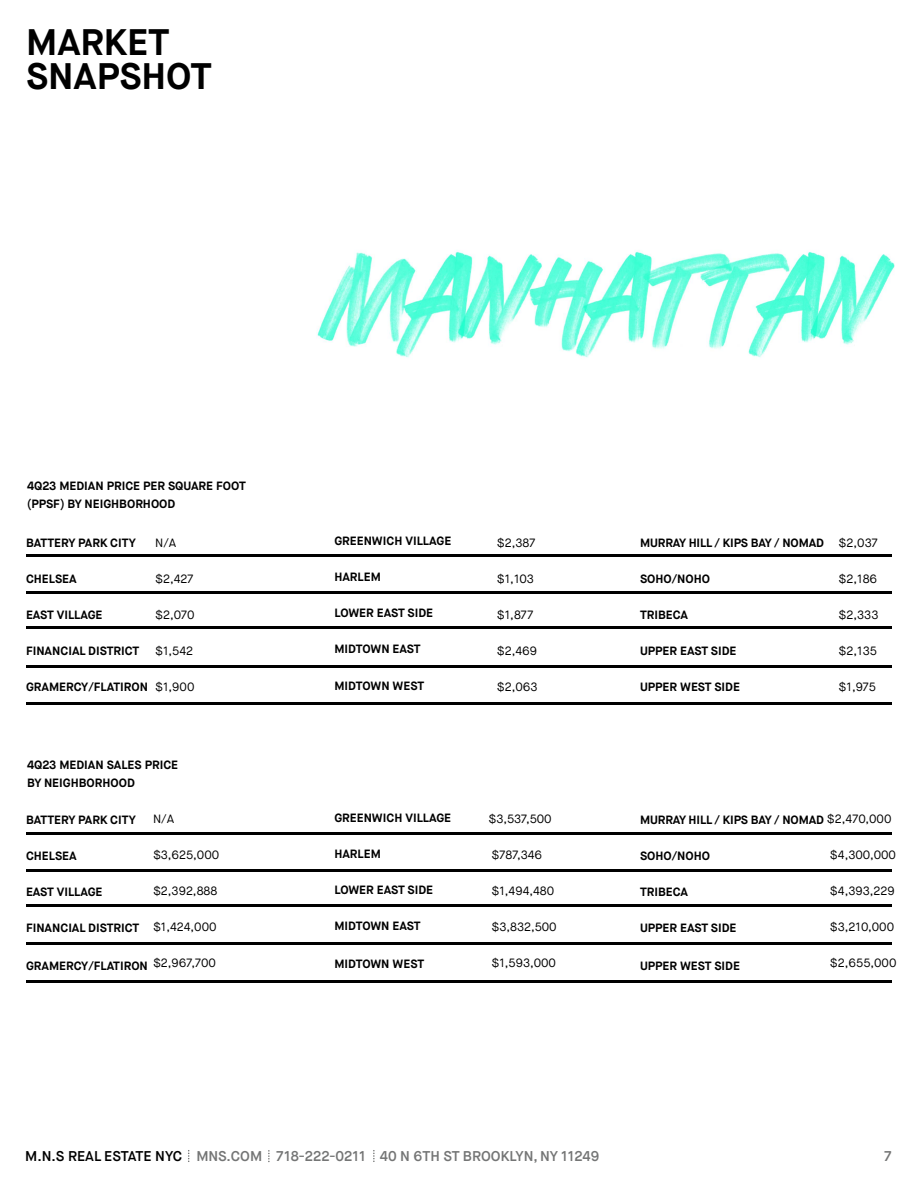
<style>
.page{position:relative;width:918px;height:1188px;background:#fff}
.page>*{position:absolute;margin:0;border:0;box-sizing:border-box;transform-origin:0 0}
.t1{font:700 36.9px/34.5px "Maison Neue";color:#000}
.t2{font:600 14.1px "Maison Neue";color:#747575}
.t3{font:700 12px/18px "Maison Neue";color:#000}
.t4{font:12px "Maison Neue";color:#000}
.s1{color:#000}
</style>
<div class="page">
<svg style="left:268px;top:1150px;width:2px;height:12px"></svg>
<svg style="left:373px;top:1150px;width:2px;height:12px"></svg>
<img style="left:317px;top:251px;width:578px;height:107px">
<hr style="left:26px;top:554px;width:866px;height:3px;background:#000">
<hr style="left:26px;top:702px;width:866px;height:3px;background:#000">
<hr style="left:26px;top:591px;width:866px;height:3px;background:#000">
<hr style="left:26px;top:626px;width:866px;height:3px;background:#000">
<hr style="left:26px;top:665px;width:866px;height:3px;background:#000">
<hr style="left:26px;top:832px;width:866px;height:3px;background:#000">
<hr style="left:26px;top:980px;width:866px;height:3px;background:#000">
<hr style="left:26px;top:869px;width:866px;height:3px;background:#000">
<hr style="left:26px;top:904px;width:866px;height:3px;background:#000">
<hr style="left:26px;top:942px;width:866px;height:3px;background:#000">
<h1 class="t1" style="left:26px;top:25px;width:187px">MARKET<br>SNAPSHOT</h1>
<p class="t3" style="left:27px;top:477px;width:220px">4Q23 MEDIAN PRICE PER SQUARE FOOT (PPSF) BY NEIGHBORHOOD</p>
<p class="t3" style="left:26px;top:534px;width:112px">BATTERY PARK CITY</p>
<p class="t3" style="left:26px;top:570px;width:52px">CHELSEA</p>
<p class="t3" style="left:26px;top:606px;width:78px">EAST VILLAGE</p>
<p class="t3" style="left:26px;top:642px;width:115px">FINANCIAL DISTRICT</p>
<p class="t3" style="left:26px;top:678px;width:123px">GRAMERCY/FLATIRON</p>
<p class="t4" style="left:155px;top:535px;width:23px">N/A</p>
<p class="t4" style="left:155px;top:571px;width:40px">$2,427</p>
<p class="t4" style="left:155px;top:607px;width:41px">$2,070</p>
<p class="t4" style="left:155px;top:643px;width:39px">$1,542</p>
<p class="t4" style="left:155px;top:679px;width:41px">$1,900</p>
<p class="t3" style="left:27px;top:756px;width:153px">4Q23 MEDIAN SALES PRICE<br>BY NEIGHBORHOOD</p>
<p class="t4" style="left:153px;top:811px;width:23px">N/A</p>
<p class="t4" style="left:153px;top:847px;width:68px">$3,625,000</p>
<p class="t4" style="left:153px;top:883px;width:66px">$2,392,888</p>
<p class="t4" style="left:153px;top:919px;width:65px">$1,424,000</p>
<p class="t4" style="left:153px;top:955px;width:64px">$2,967,700</p>
<p class="t3" style="left:26px;top:811px;width:112px">BATTERY PARK CITY</p>
<p class="t3" style="left:26px;top:847px;width:52px">CHELSEA</p>
<p class="t3" style="left:26px;top:883px;width:78px">EAST VILLAGE</p>
<p class="t3" style="left:26px;top:919px;width:115px">FINANCIAL DISTRICT</p>
<p class="t3" style="left:26px;top:957px;width:123px">GRAMERCY/FLATIRON</p>
<p class="t3" style="left:334px;top:532px;width:118px">GREENWICH VILLAGE</p>
<p class="t3" style="left:334px;top:568px;width:48px">HARLEM</p>
<p class="t3" style="left:334px;top:604px;width:100px">LOWER EAST SIDE</p>
<p class="t3" style="left:334px;top:640px;width:88px">MIDTOWN EAST</p>
<p class="t3" style="left:334px;top:677px;width:91px">MIDTOWN WEST</p>
<p class="t4" style="left:497px;top:535px;width:40px">$2,387</p>
<p class="t4" style="left:497px;top:571px;width:39px">$1,103</p>
<p class="t4" style="left:497px;top:607px;width:38px">$1,877</p>
<p class="t4" style="left:497px;top:643px;width:42px">$2,469</p>
<p class="t4" style="left:497px;top:679px;width:42px">$2,063</p>
<p class="t3" style="left:334px;top:809px;width:118px">GREENWICH VILLAGE</p>
<p class="t3" style="left:334px;top:845px;width:48px">HARLEM</p>
<p class="t3" style="left:334px;top:881px;width:100px">LOWER EAST SIDE</p>
<p class="t3" style="left:334px;top:917px;width:88px">MIDTOWN EAST</p>
<p class="t3" style="left:334px;top:955px;width:91px">MIDTOWN WEST</p>
<p class="t4" style="left:488px;top:811px;width:65px">$3,537,500</p>
<p class="t4" style="left:491px;top:847px;width:52px">$787,346</p>
<p class="t4" style="left:491px;top:883px;width:64px">$1,494,480</p>
<p class="t4" style="left:491px;top:919px;width:67px">$3,832,500</p>
<p class="t4" style="left:491px;top:955px;width:66px">$1,593,000</p>
<p class="t3" style="left:640px;top:534px;width:186px">MURRAY HILL / KIPS BAY / NOMAD</p>
<p class="t3" style="left:640px;top:570px;width:71px">SOHO/NOHO</p>
<p class="t3" style="left:640px;top:606px;width:49px">TRIBECA</p>
<p class="t3" style="left:640px;top:642px;width:98px">UPPER EAST SIDE</p>
<p class="t3" style="left:640px;top:678px;width:101px">UPPER WEST SIDE</p>
<p class="t4" style="left:839px;top:535px;width:41px">$2,037</p>
<p class="t4" style="left:839px;top:571px;width:40px">$2,186</p>
<p class="t4" style="left:839px;top:607px;width:41px">$2,333</p>
<p class="t4" style="left:839px;top:643px;width:40px">$2,135</p>
<p class="t4" style="left:839px;top:679px;width:39px">$1,975</p>
<p class="t4" style="left:827px;top:811px;width:66px">$2,470,000</p>
<p class="t4" style="left:830px;top:847px;width:68px">$4,300,000</p>
<p class="t4" style="left:830px;top:883px;width:66px">$4,393,229</p>
<p class="t4" style="left:830px;top:919px;width:66px">$3,210,000</p>
<p class="t4" style="left:830px;top:955px;width:68px">$2,655,000</p>
<p class="t3" style="left:640px;top:811px;width:186px">MURRAY HILL / KIPS BAY / NOMAD</p>
<p class="t3" style="left:640px;top:847px;width:71px">SOHO/NOHO</p>
<p class="t3" style="left:640px;top:883px;width:49px">TRIBECA</p>
<p class="t3" style="left:640px;top:919px;width:98px">UPPER EAST SIDE</p>
<p class="t3" style="left:640px;top:957px;width:101px">UPPER WEST SIDE</p>
<p class="t2" style="left:25px;top:1147px;width:576px"><span class="s1">M.N.S REAL ESTATE NYC</span> MNS.COM 718-222-0211 40 N 6TH ST BROOKLYN, NY 11249</p>
<p class="t2" style="left:885px;top:1147px;width:9px">7</p>
</div>
